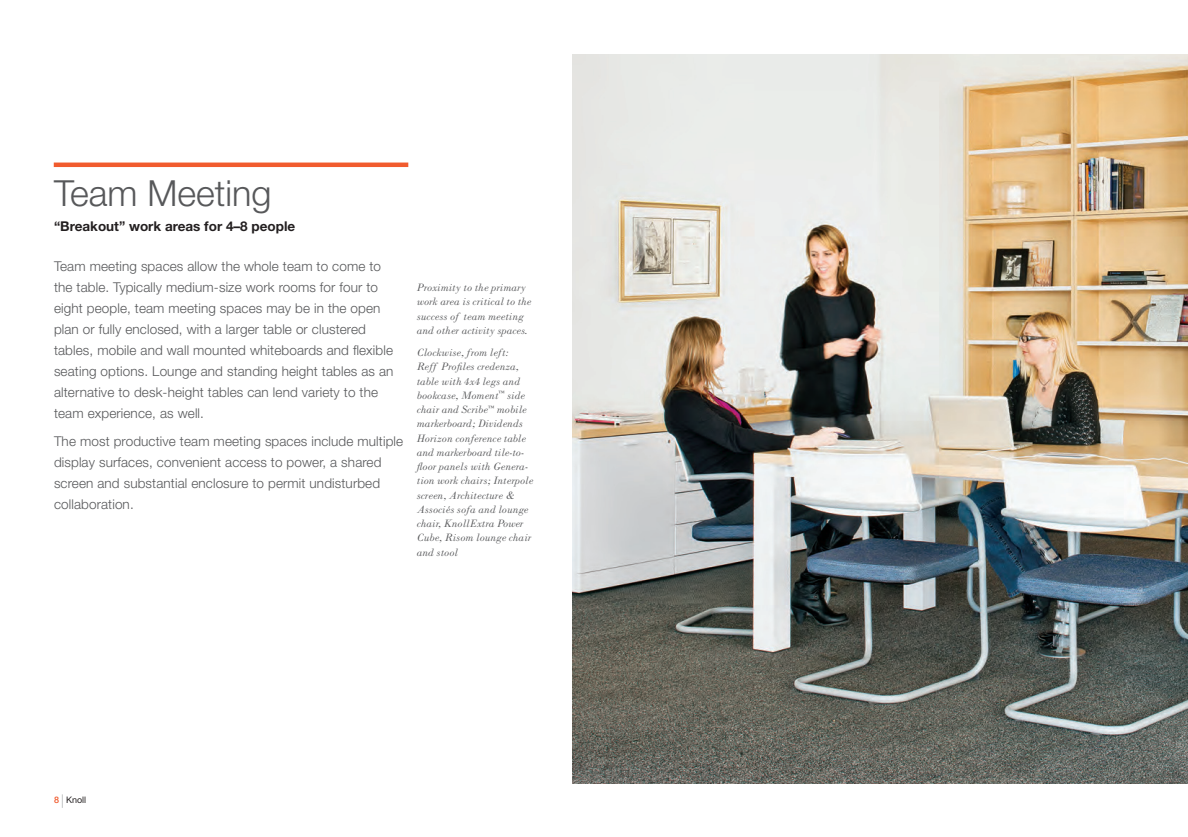
<style>
.page{position:relative;width:1188px;height:837px;background:#fff}
.page>*{position:absolute;margin:0;border:0;box-sizing:border-box;transform-origin:0 0}
.t1{font:300 36px "Helvetica Neue LT Std";color:#57585a}
.t2{font:300 13.5px/21px "Helvetica Neue LT Std";letter-spacing:.01em;color:#57585a}
.t3{font:700 13.5px "Helvetica Neue LT Std";color:#231f20}
.t4{font:italic 10.8px/14.2px "Bodoni MT Std";color:#57585a}
.t5{font:9px "Helvetica Neue LT Std";color:#231f20}
.s1{font-weight:500;color:#f15b2e}
.s2{font-weight:300;font-size:13.5px;color:#939598}
</style>
<div class="page">
<hr style="left:54px;top:163px;width:354px;height:4px;background:#f15b2e">
<img style="left:572px;top:54px;width:616px;height:729px">
<h1 class="t1" style="left:54px;top:180px;width:219px">Team Meeting</h1>
<p class="t3" style="left:54px;top:221px;width:243px">“Breakout” work areas for 4–8 people</p>
<p class="t2" style="left:54px;top:257px;width:341px">Team meeting spaces allow the whole team to come to the table. Typically medium-size work rooms for four to eight people, team meeting spaces may be in the open plan or fully enclosed, with a larger table or clustered tables, mobile and wall mounted whiteboards and flexible seating options. Lounge and standing height tables as an alternative to desk-height tables can lend variety to the team experience, as well.</p>
<p class="t2" style="left:54px;top:432px;width:351px">The most productive team meeting spaces include multiple display surfaces, convenient access to power, a shared screen and substantial enclosure to permit undisturbed collaboration.</p>
<p class="t4" style="left:417px;top:281px;width:116px">Proximity to the primary work area is critical to the success of team meeting and other activity spaces.</p>
<p class="t4" style="left:417px;top:346px;width:118px">Clockwise, from left:<br>Reff Profiles credenza, table with 4x4 legs and bookcase, Moment<sup>™</sup> side chair and Scribe<sup>™</sup> mobile markerboard; Dividends<br>Horizon conference table and markerboard tile-to&shy;floor panels with Genera&shy;tion work chairs; Interpole screen, Architecture &amp;<br>Associés sofa and lounge chair, KnollExtra Power<br>Cube, Risom lounge chair and stool</p>
<p class="t5" style="left:54px;top:797px;width:34px"><span class="s1">8</span> <span class="s2">|</span> Knoll</p>
</div>
